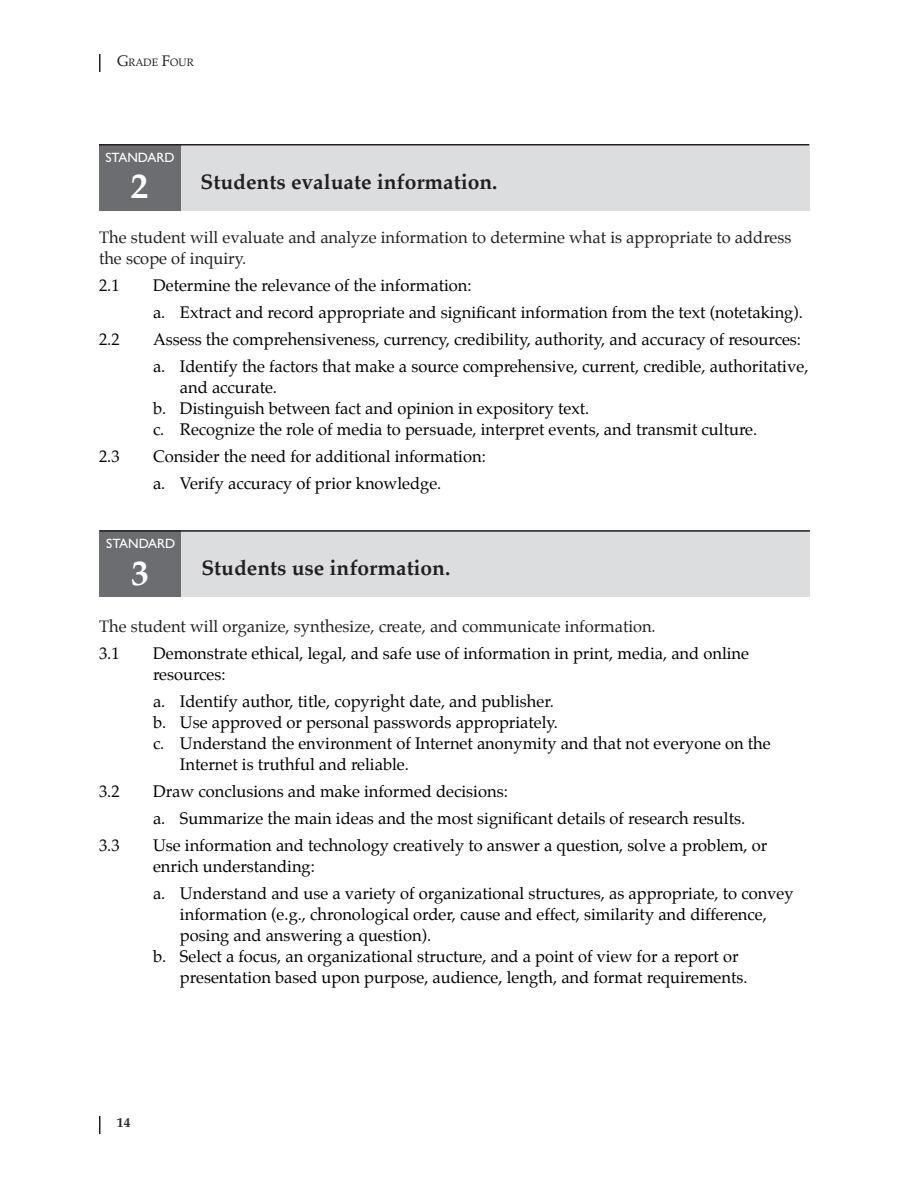
<style>
.page{position:relative;width:918px;height:1188px;background:#fff}
.page>*{position:absolute;margin:0;border:0;box-sizing:border-box;transform-origin:0 0}
.t1{font:700 36px "Palatino";color:#fff}
.t2{font:700 21px "Palatino";color:#231f20}
.t3{font:16.5px/21px "Palatino";color:#010000}
.t4{font:16.5px/21px "Palatino";color:#231f20}
.t5{font:13.5px "Gill Sans";color:#fff}
.t6{font:700 13.5px "Palatino";color:#231f20}
.t7{font:10.5px "Palatino";color:#231f20}
.s1{font-size:15px}
.s2{font-style:italic}
</style>
<div class="page">
<svg style="left:99px;top:1116px;width:1px;height:18px"></svg>
<svg style="left:99px;top:54px;width:1px;height:18px"></svg>
<div style="left:180px;top:144px;width:629px;height:67px;background:#dcdddf"></div>
<div style="left:99px;top:144px;width:81px;height:67px;background:#6c6d70"></div>
<hr style="left:99px;top:144px;width:710px;height:2px;background:#231f20">
<div style="left:181px;top:530px;width:629px;height:67px;background:#dcdddf"></div>
<div style="left:100px;top:530px;width:81px;height:67px;background:#6c6d70"></div>
<hr style="left:100px;top:530px;width:710px;height:2px;background:#231f20">
<p class="t7" style="left:117px;top:54px;width:78px"><span class="s1">G</span>RADE <span class="s1">F</span>OUR</p>
<p class="t5" style="left:105px;top:149px;width:71px">STANDARD</p>
<p class="t1" style="left:130px;top:155px;width:19px">2</p>
<p class="t2" style="left:201px;top:164px;width:298px">Students evaluate information.</p>
<p class="t4" style="left:99px;top:226px;width:694px">The student will evaluate and analyze information to determine what is appropriate to address the scope of inquiry.</p>
<p class="t3" style="left:99px;top:274px;width:22px">2.1</p>
<p class="t3" style="left:153px;top:274px;width:320px">Determine the relevance of the information:</p>
<p class="t3" style="left:153px;top:301px;width:652px">a. Extract and record appropriate and significant information from the text (notetaking).</p>
<p class="t3" style="left:99px;top:328px;width:22px">2.2</p>
<p class="t3" style="left:153px;top:328px;width:650px">Assess the comprehensiveness, currency, credibility, authority, and accuracy of resources:</p>
<p class="t3" style="left:180px;top:355px;width:630px;text-indent:-27px">a. Identify the factors that make a source comprehensive, current, credible, authoritative, and accurate.</p>
<p class="t3" style="left:153px;top:397px;width:438px">b. Distinguish between fact and opinion in expository text.</p>
<p class="t3" style="left:153px;top:418px;width:606px">c. Recognize the role of media to persuade, interpret events, and transmit culture.</p>
<p class="t3" style="left:99px;top:445px;width:22px">2.3</p>
<p class="t3" style="left:153px;top:445px;width:334px">Consider the need for additional information:</p>
<p class="t3" style="left:153px;top:472px;width:290px">a. Verify accuracy of prior knowledge.</p>
<p class="t5" style="left:106px;top:536px;width:71px">STANDARD</p>
<p class="t1" style="left:131px;top:542px;width:19px">3</p>
<p class="t2" style="left:201px;top:550px;width:251px">Students use information.</p>
<p class="t4" style="left:99px;top:616px;width:559px">The student will organize, synthesize, create, and communicate information<span class="s2">.</span></p>
<p class="t3" style="left:99px;top:643px;width:22px">3.1</p>
<p class="t3" style="left:153px;top:643px;width:598px">Demonstrate ethical, legal, and safe use of information in print, media, and online resources:</p>
<p class="t3" style="left:153px;top:691px;width:402px">a. Identify author, title, copyright date, and publisher.</p>
<p class="t3" style="left:153px;top:712px;width:407px">b. Use approved or personal passwords appropriately.</p>
<p class="t3" style="left:180px;top:733px;width:592px;text-indent:-27px">c. Understand the environment of Internet anonymity and that not everyone on the<br>Internet is truthful and reliable.</p>
<p class="t3" style="left:99px;top:781px;width:22px">3.2</p>
<p class="t3" style="left:153px;top:781px;width:356px">Draw conclusions and make informed decisions:</p>
<p class="t3" style="left:153px;top:808px;width:594px">a. Summarize the main ideas and the most significant details of research results.</p>
<p class="t3" style="left:99px;top:835px;width:22px">3.3</p>
<p class="t3" style="left:153px;top:835px;width:616px">Use information and technology creatively to answer a question, solve a problem, or enrich understanding:</p>
<p class="t3" style="left:180px;top:883px;width:615px;text-indent:-27px">a. Understand and use a variety of organizational structures, as appropriate, to convey information (e.g., chronological order, cause and effect, similarity and difference, posing and answering a question).</p>
<p class="t3" style="left:180px;top:946px;width:569px;text-indent:-27px">b. Select a focus, an organizational structure, and a point of view for a report or presentation based upon purpose, audience, length, and format requirements.</p>
<p class="t6" style="left:117px;top:1111px;width:15px">14</p>
</div>
